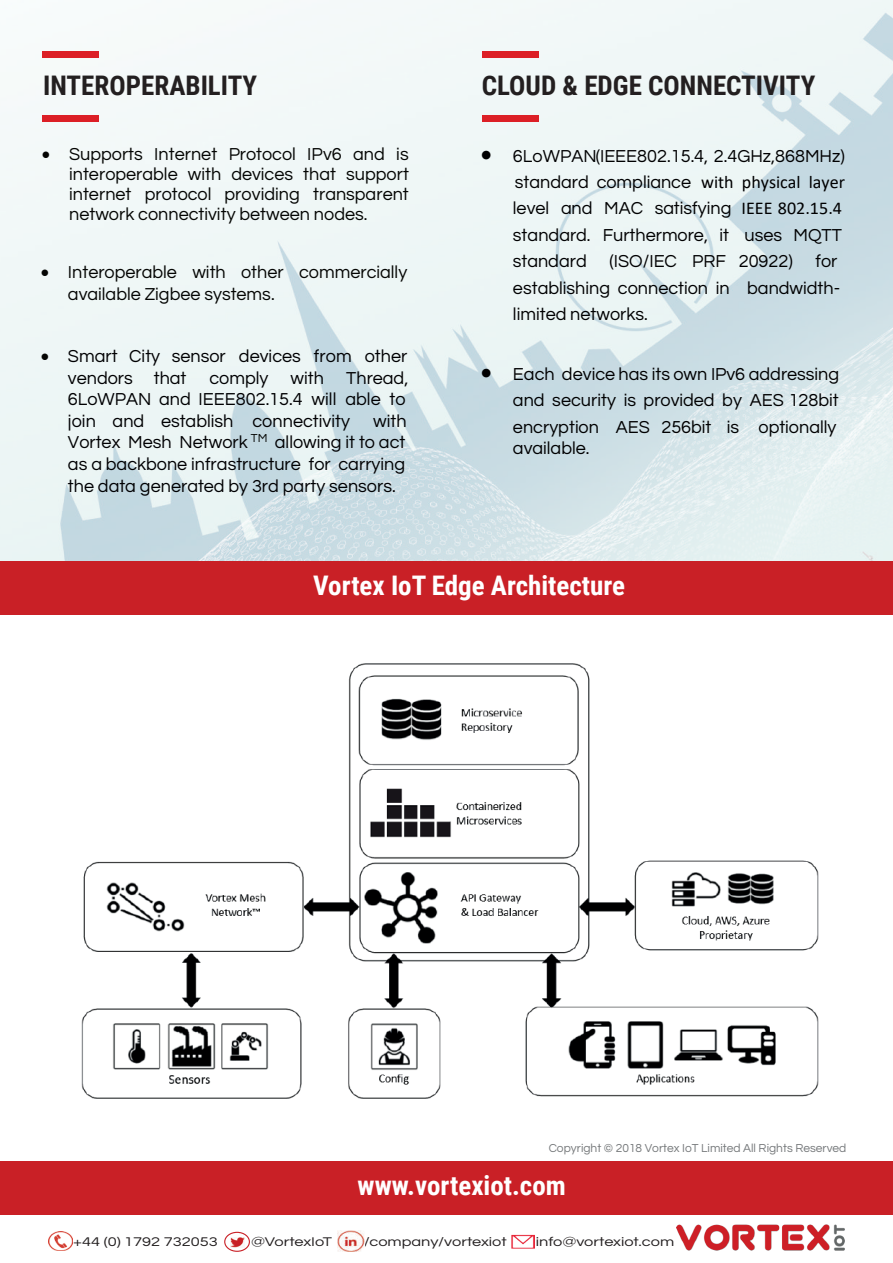
<style>
.page{position:relative;width:893px;height:1263px;background:#fff}
.page>*{position:absolute;margin:0;border:0;box-sizing:border-box;transform-origin:0 0}
.t1{font:700 27px "Roboto Condensed";color:#fff}
.t2{font:700 27px "Roboto Condensed";color:#231f20}
.t3{font:18px/26.4px "Questrial";color:#000001}
.t4{font:18px/21.6px "Questrial";color:#000002}
.t5{font:18px/20px "Questrial";color:#040503}
.t6{font:13.05px "Questrial";color:#231f20;scale:1.25 1}
.t7{font:12.15px "Questrial";color:#040503}
.t8{font:12px "Questrial";color:#76797b}
.s1{font-family:"Calibri"}
.s2{color:#040503}
</style>
<div class="page">
<img style="left:0;top:0;width:893px;height:561px">
<div style="left:0;top:1162px;width:893px;height:53px;background:#c92026"></div>
<div style="left:0;top:561px;width:893px;height:53px;background:#c92026"></div>
<img style="left:81px;top:663px;width:738px;height:436px">
<img style="left:676px;top:1224px;width:168px;height:27px">
<img style="left:230px;top:1238px;width:15px;height:9px">
<div style="left:224px;top:1232px;width:26px;height:20px;border:1px solid #c92026;border-radius:50%"></div>
<img style="left:338px;top:1230px;width:26px;height:22px">
<img style="left:49px;top:1232px;width:24px;height:19px">
<img style="left:512px;top:1234px;width:23px;height:15px">
<div style="left:42px;top:115px;width:56px;height:6px;background:#dc1f26"></div>
<div style="left:42px;top:51px;width:56px;height:6px;background:#dc1f26"></div>
<div style="left:482px;top:115px;width:56px;height:6px;background:#dc1f26"></div>
<div style="left:482px;top:51px;width:56px;height:6px;background:#dc1f26"></div>
<h1 class="t2" style="left:43px;top:67px;width:216px">INTEROPERABILITY</h1>
<h1 class="t2" style="left:482px;top:67px;width:335px">CLOUD &amp; EDGE CONNECTIVITY</h1>
<p class="t5" style="left:69px;top:145px;width:341px;text-align:justify;text-indent:-27px">• Supports Internet Protocol IPv6 and is interoperable with devices that support internet protocol providing transparent network connectivity between nodes.</p>
<p class="t3" style="left:513px;top:143px;width:334px;text-indent:-32px">• 6LoWPAN(IEEE802.15.4, 2.4GHz,868MHz) standard compliance <span class="s1">with physical layer </span>level and MAC satisfying <span class="s1">IEEE 802.15.4 </span>standard. Furthermore, it uses MQTT standard</p>
<p class="t3" style="left:513px;top:249px;width:329px;text-indent:303px">for establishing connection in bandwidth&shy;limited networks.</p>
<p class="t3" style="left:609px;top:249px;width:185px">(ISO/IEC PRF 20922)</p>
<p class="t5" style="left:68px;top:262px;width:341px;line-height:21.6px;text-indent:-27px">• Interoperable with other commercially available Zigbee systems.</p>
<p class="t4" style="left:68px;top:346px;width:341px;text-indent:-27px"><span class="s2">•</span> Smart City sensor devices from other vendors that</p>
<p class="t4" style="left:68px;top:367px;width:342px;text-indent:142px">comply with Thread,<br>6LoWPAN and IEEE802.15.4 will able to join and establish connectivity</p>
<p class="t4" style="left:373px;top:410px;width:35px">with</p>
<p class="t7" style="left:251px;top:432px;width:18px">TM</p>
<p class="t4" style="left:68px;top:432px;width:181px">Vortex Mesh Network</p>
<p class="t4" style="left:68px;top:432px;width:339px;text-align:justify;text-indent:207px">allowing it to act as a backbone infrastructure for carrying the data generated by 3rd party sensors.</p>
<p class="t3" style="left:513px;top:361px;width:328px;text-align:justify;text-indent:-32px">• Each device has its own IPv6 addressing and security is provided by AES 128bit encryption</p>
<p class="t3" style="left:513px;top:436px;width:78px">available.</p>
<p class="t3" style="left:616px;top:414px;width:222px">AES 256bit is optionally</p>
<h1 class="t1" style="left:313px;top:567px;width:313px">Vortex IoT Edge Architecture</h1>
<p class="t8" style="left:549px;top:1142px;width:299px">Copyright © 2018 Vortex IoT Limited All Rights Reserved</p>
<h1 class="t1" style="left:358px;top:1166px;width:210px">www.vortexiot.com</h1>
<p class="t6" style="left:73px;top:1236px;width:117px">+44 (0) 1792 732053</p>
<p class="t6" style="left:251px;top:1236px;width:66px">@VortexIoT</p>
<p class="t6" style="left:364px;top:1236px;width:116px">/company/vortexiot</p>
<p class="t6" style="left:536px;top:1236px;width:112px">info@vortexiot.com</p>
</div>
